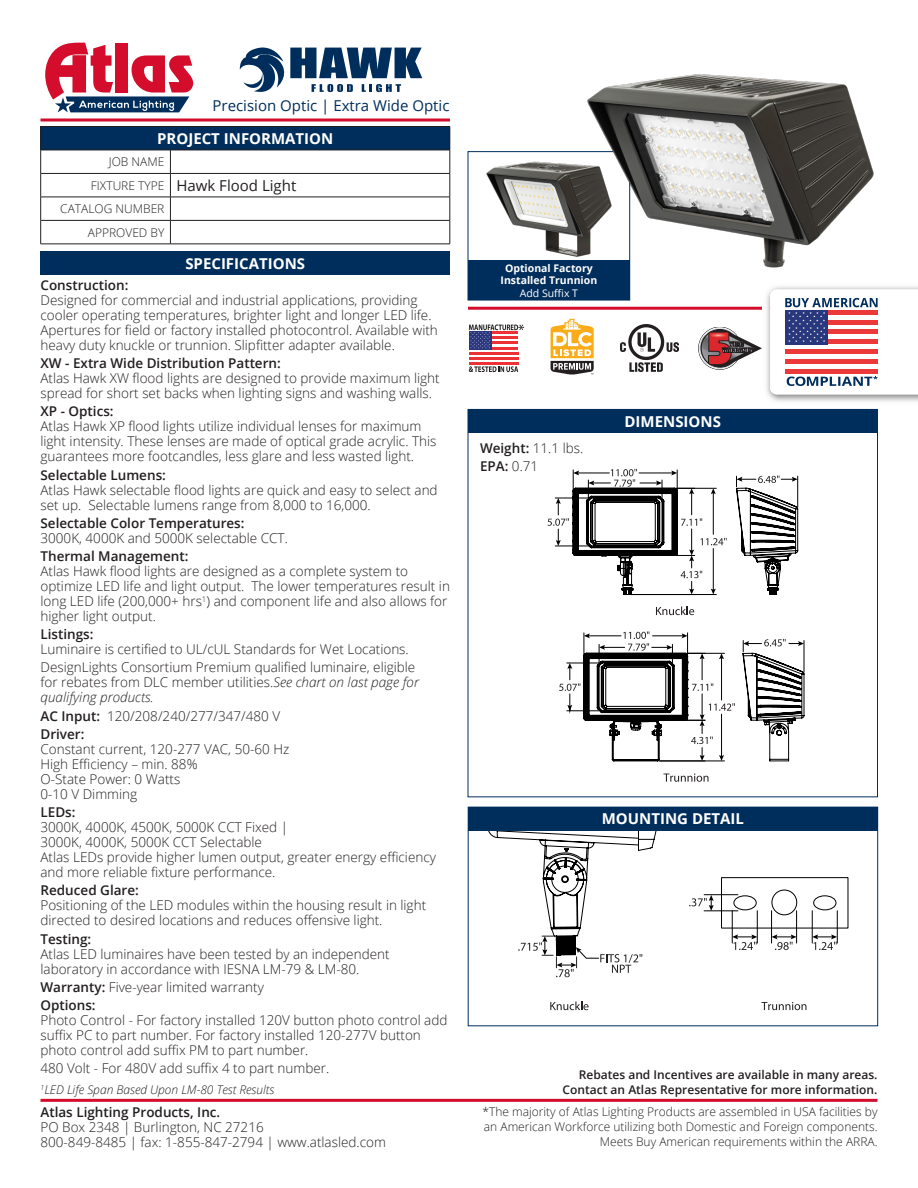
<style>
.page{position:relative;width:918px;height:1188px;background:#fff}
.page>*{position:absolute;margin:0;border:0;box-sizing:border-box;transform-origin:0 0}
.t1{font:700 15px "Open Sans";color:#fff}
.t2{font:15px "Open Sans";color:#002e5c}
.t3{font:15px "Open Sans";color:#231f20}
.t4{font:300 13.5px/15px "Open Sans";color:#231f20}
.t5{font:600 13.5px "Open Sans";color:#231f20}
.t6{font:italic 300 13.5px/15px "Open Sans";color:#231f20}
.t7{font:300 12px/15px "Open Sans";color:#231f20;text-align:right}
.t8{font:600 12px/15px "Open Sans";color:#231f20;text-align:right}
.t9{font:italic 300 12px "Open Sans";color:#231f20}
.t10{font:700 10.5px/12.6px "Open Sans";color:#fff;text-align:center}
.t11{font:10.5px "Open Sans";color:#fff}
.s1{font-weight:300;font-size:12px}
.s2{font-style:normal}
.s3{font-weight:600}
</style>
<div class="page">
<img style="left:486px;top:161px;width:82px;height:94px">
<div style="left:468px;top:260px;width:162px;height:40px;background:#002e5c"></div>
<svg style="left:550px;top:1002px;width:39px;height:8px"></svg>
<svg style="left:488px;top:831px;width:169px;height:146px"></svg>
<svg style="left:721px;top:877px;width:127px;height:51px"></svg>
<hr style="left:732px;top:911px;width:1px;height:32px;background:#000">
<hr style="left:757px;top:911px;width:1px;height:32px;background:#000">
<hr style="left:812px;top:911px;width:1px;height:32px;background:#000">
<hr style="left:837px;top:911px;width:1px;height:32px;background:#000">
<hr style="left:771px;top:911px;width:1px;height:32px;background:#000">
<hr style="left:796px;top:911px;width:1px;height:32px;background:#000">
<hr style="left:704px;top:911px;width:34px;height:1px;background:#000">
<hr style="left:704px;top:894px;width:34px;height:1px;background:#000">
<svg style="left:761px;top:1002px;width:46px;height:8px"></svg>
<svg style="left:732px;top:934px;width:25px;height:16px"></svg>
<svg style="left:812px;top:934px;width:25px;height:16px"></svg>
<svg style="left:772px;top:934px;width:25px;height:16px"></svg>
<svg style="left:689px;top:895px;width:25px;height:16px"></svg>
<div style="left:41px;top:126px;width:409px;height:24px;background:#002e5c"></div>
<hr style="left:40px;top:126px;width:130px;height:1px;background:#231f20">
<hr style="left:170px;top:126px;width:280px;height:1px;background:#231f20">
<hr style="left:40px;top:150px;width:130px;height:1px;background:#231f20">
<hr style="left:170px;top:150px;width:280px;height:1px;background:#231f20">
<hr style="left:40px;top:173px;width:130px;height:1px;background:#231f20">
<hr style="left:170px;top:173px;width:280px;height:1px;background:#231f20">
<hr style="left:40px;top:197px;width:130px;height:1px;background:#231f20">
<hr style="left:170px;top:197px;width:280px;height:1px;background:#231f20">
<hr style="left:40px;top:220px;width:130px;height:1px;background:#231f20">
<svg style="left:40px;top:127px;width:1px;height:117px"></svg>
<hr style="left:170px;top:220px;width:280px;height:1px;background:#231f20">
<svg style="left:170px;top:150px;width:1px;height:94px"></svg>
<svg style="left:450px;top:127px;width:1px;height:117px"></svg>
<hr style="left:40px;top:244px;width:130px;height:1px;background:#231f20">
<hr style="left:170px;top:244px;width:280px;height:1px;background:#231f20">
<div style="left:40px;top:251px;width:410px;height:24px;background:#002e5c"></div>
<div style="left:468px;top:409px;width:410px;height:24px;background:#002e5c"></div>
<div style="left:468px;top:807px;width:410px;height:24px;background:#002e5c"></div>
<hr style="left:40px;top:1099px;width:838px;height:3px;background:#d30d2b">
<hr style="left:40px;top:118px;width:410px;height:3px;background:#d30d2b">
<hr style="left:468px;top:307px;width:410px;height:3px;background:#d30d2b">
<img style="left:568px;top:74px;width:306px;height:222px">
<svg style="left:548px;top:469px;width:179px;height:126px"></svg>
<svg style="left:736px;top:476px;width:62px;height:119px"></svg>
<svg style="left:656px;top:607px;width:38px;height:8px"></svg>
<hr style="left:804px;top:641px;width:1px;height:31px;background:#000">
<hr style="left:660px;top:761px;width:65px;height:1px;background:#000">
<svg style="left:559px;top:632px;width:245px;height:129px"></svg>
<svg style="left:663px;top:774px;width:46px;height:8px"></svg>
<img style="left:762px;top:282px;width:156px;height:120px">
<svg style="left:770px;top:289px;width:148px;height:105px"></svg>
<svg style="left:551px;top:319px;width:43px;height:56px"></svg>
<svg style="left:240px;top:48px;width:182px;height:44px"></svg>
<svg style="left:45px;top:43px;width:148px;height:69px"></svg>
<img style="left:620px;top:325px;width:59px;height:47px">
<svg style="left:699px;top:327px;width:63px;height:42px"></svg>
<svg style="left:469px;top:366px;width:49px;height:6px"></svg>
<hr style="left:474px;top:347px;width:44px;height:3px;background:#ed3237">
<hr style="left:469px;top:352px;width:49px;height:3px;background:#ed3237">
<hr style="left:469px;top:357px;width:49px;height:3px;background:#ed3237">
<hr style="left:469px;top:363px;width:49px;height:2px;background:#ed3237">
<svg style="left:469px;top:348px;width:23px;height:2px"></svg>
<svg style="left:469px;top:325px;width:55px;height:23px"></svg>
<p class="t2" style="left:213px;top:96px;width:238px">Precision Optic | Extra Wide Optic</p>
<p class="t1" style="left:157px;top:128px;width:178px">PROJECT INFORMATION</p>
<p class="t7" style="left:109px;top:154px;width:57px">JOB NAME</p>
<p class="t3" style="left:91px;top:175px;width:207px"><span class="s1">FIXTURE TYPE</span> Hawk Flood Light</p>
<p class="t7" style="left:60px;top:197px;width:106px;line-height:23.4px">CATALOG NUMBER<br>APPROVED BY</p>
<p class="t1" style="left:185px;top:253px;width:121px">SPECIFICATIONS</p>
<p class="t5" style="left:40px;top:276px;width:89px">Construction:</p>
<p class="t4" style="left:40px;top:292px;width:399px">Designed for commercial and industrial applications, providing cooler operating temperatures, brighter light and longer LED life.<br>Apertures for field or factory installed photocontrol. Available with heavy duty knuckle or trunnion. Slipfitter adapter available.</p>
<p class="t5" style="left:40px;top:354px;width:242px">XW - Extra Wide Distribution Pattern:</p>
<p class="t4" style="left:40px;top:370px;width:401px">Atlas Hawk XW flood lights are designed to provide maximum light spread for short set backs when lighting signs and washing walls.</p>
<p class="t5" style="left:40px;top:402px;width:75px">XP - Optics:</p>
<p class="t4" style="left:40px;top:419px;width:397px">Atlas Hawk XP flood lights utilize individual lenses for maximum light intensity. These lenses are made of optical grade acrylic. This guarantees more footcandles, less glare and less wasted light.</p>
<p class="t5" style="left:40px;top:465px;width:127px">Selectable Lumens:</p>
<p class="t4" style="left:40px;top:482px;width:399px">Atlas Hawk selectable flood lights are quick and easy to select and set up. Selectable lumens range from 8,000 to 16,000.</p>
<p class="t5" style="left:40px;top:514px;width:206px">Selectable Color Temperatures:</p>
<p class="t4" style="left:40px;top:530px;width:249px">3000K, 4000K and 5000K selectable CCT.</p>
<p class="t5" style="left:40px;top:547px;width:150px">Thermal Management:</p>
<p class="t4" style="left:40px;top:563px;width:411px">Atlas Hawk flood lights are designed as a complete system to optimize LED life and light output. The lower temperatures result in long LED life (200,000+ hrs<sup>1</sup>) and component life and also allows for higher light output.</p>
<p class="t5" style="left:40px;top:625px;width:55px">Listings:</p>
<p class="t4" style="left:40px;top:640px;width:376px;line-height:18.3px">Luminaire is certified to UL/cUL Standards for Wet Locations.<br>DesignLights Consortium Premium qualified luminaire, eligible</p>
<p class="t6" style="left:40px;top:675px;width:380px"><span class="s2">for rebates from DLC member utilities.</span>See chart on last page for qualifying products.</p>
<p class="t4" style="left:40px;top:706px;width:241px;line-height:18.3px"><span class="s3">AC Input:</span> 120/208/240/277/347/480 V<br><span class="s3">Driver:</span></p>
<p class="t4" style="left:40px;top:741px;width:250px">Constant current, 120-277 VAC, 50-60 Hz<br>High Efficiency – min. 88%<br>O-State Power: 0 Watts<br>0-10 V Dimming</p>
<p class="t5" style="left:40px;top:803px;width:37px">LEDs:</p>
<p class="t4" style="left:40px;top:819px;width:397px">3000K, 4000K, 4500K, 5000K CCT Fixed |<br>3000K, 4000K, 5000K CCT Selectable<br>Atlas LEDs provide higher lumen output, greater energy efficiency and more reliable fixture performance.</p>
<p class="t5" style="left:40px;top:881px;width:100px">Reduced Glare:</p>
<p class="t4" style="left:40px;top:898px;width:387px">Positioning of the LED modules within the housing result in light directed to desired locations and reduces offensive light.</p>
<p class="t5" style="left:40px;top:929px;width:52px">Testing:</p>
<p class="t4" style="left:40px;top:946px;width:351px">Atlas LED luminaires have been tested by an independent laboratory in accordance with IESNA LM-79 &amp; LM-80.</p>
<p class="t4" style="left:40px;top:977px;width:225px;line-height:18.3px"><span class="s3">Warranty:</span> Five-year limited warranty<br><span class="s3">Options:</span></p>
<p class="t4" style="left:40px;top:1012px;width:409px">Photo Control - For factory installed 120V button photo control add suffix PC to part number. For factory installed 120-277V button photo control add suffix PM to part number.</p>
<p class="t4" style="left:40px;top:1061px;width:290px">480 Volt - For 480V add suffix 4 to part number.</p>
<p class="t5" style="left:40px;top:1103px;width:181px">Atlas Lighting Products, Inc.</p>
<p class="t4" style="left:40px;top:1120px;width:347px">PO Box 2348 | Burlington, NC 27216<br>800-849-8485 | fax: 1-855-847-2794 | www.atlasled.com</p>
<p class="t9" style="left:40px;top:1081px;width:235px"><sup>1</sup>LED Life Span Based Upon LM-80 Test Results</p>
<p class="t10" style="left:501px;top:261px;width:98px">Optional Factory<br>Installed Trunnion</p>
<p class="t11" style="left:520px;top:286px;width:60px">Add Suffix T</p>
<p class="t4" style="left:480px;top:439px;width:105px;line-height:18.3px"><span class="s3">Weight:</span> 11.1 lbs.<br><span class="s3">EPA:</span> 0.71</p>
<p class="t1" style="left:625px;top:411px;width:98px">DIMENSIONS</p>
<p class="t1" style="left:602px;top:808px;width:144px">MOUNTING DETAIL</p>
<p class="t8" style="left:563px;top:1067px;width:316px">Rebates and Incentives are available in many areas.<br>Contact an Atlas Representative for more information.</p>
<p class="t7" style="left:483px;top:1104px;width:397px">*The majority of Atlas Lighting Products are assembled in USA facilities by an American Workforce utilizing both Domestic and Foreign components.<br>Meets Buy American requirements within the ARRA.</p>
</div>
